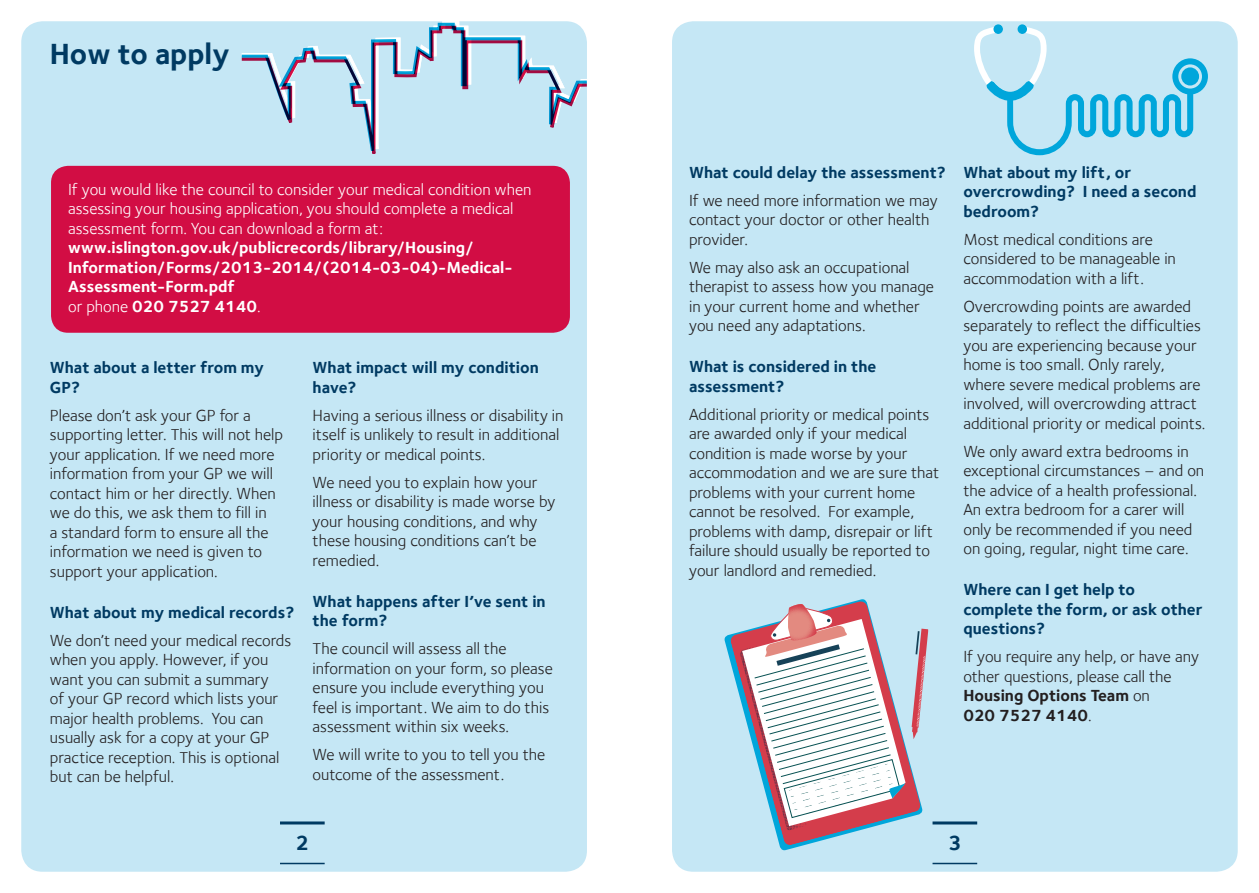
<style>
.page{position:relative;width:1259px;height:893px;background:#fff}
.page>*{position:absolute;margin:0;border:0;box-sizing:border-box;transform-origin:0 0}
.t1{font:700 30px "Foundry Sterling";color:#003a62}
.t2{font:700 21px "Foundry Sterling";color:#003a62}
.t3{font:16.5px/19.5px "Foundry Sterling";color:#231f20}
.t4{font:700 16.5px/19.5px "Foundry Sterling";color:#003a62}
.t5{font:16.5px/19.5px "Foundry Sterling";color:#fff}
.t6{font:700 16.5px/19.5px "Foundry Sterling";color:#fff}
.s1{font-weight:400}
.s2{font-weight:700}
</style>
<div class="page">
<div style="left:21px;top:21px;width:566px;height:851px;background:#c5e7f5;border-radius:21px"></div>
<hr style="left:280px;top:821px;width:45px;height:3px;background:#003a62">
<hr style="left:280px;top:863px;width:45px;height:1px;background:#003a62">
<div style="left:672px;top:21px;width:565px;height:851px;background:#c5e7f5;border-radius:21px"></div>
<hr style="left:932px;top:821px;width:45px;height:3px;background:#003a62">
<hr style="left:932px;top:863px;width:45px;height:1px;background:#003a62">
<div style="left:51px;top:166px;width:519px;height:167px;background:#d20d44;border-radius:17px"></div>
<svg style="left:730px;top:601px;width:191px;height:245px"></svg>
<img style="left:740px;top:625px;width:141px;height:205px">
<svg style="left:742px;top:603px;width:163px;height:223px"></svg>
<svg style="left:911px;top:629px;width:17px;height:110px"></svg>
<svg style="left:239px;top:21px;width:331px;height:162px"></svg>
<svg style="left:240px;top:152px;width:330px;height:3px"></svg>
<svg style="left:240px;top:21px;width:347px;height:131px"></svg>
<svg style="left:974px;top:24px;width:234px;height:131px"></svg>
<h1 class="t1" style="left:50px;top:36px;width:181px">How to apply</h1>
<p class="t5" style="left:68px;top:179px;width:465px">If you would like the council to consider your medical condition when assessing your housing application, you should complete a medical assessment form. You can download a form at:</p>
<p class="t6" style="left:68px;top:238px;width:446px">www.islington.gov.uk/publicrecords/library/Housing/ Information/Forms/2013-2014/(2014-03-04)-Medical-Assessment-Form.pdf<br><span class="s1">or phone</span> 020 7527 4140<span class="s1">.</span></p>
<p class="t4" style="left:50px;top:358px;width:216px">What about a letter from my<br>GP?</p>
<p class="t3" style="left:50px;top:405px;width:235px">Please don’t ask your GP for a supporting letter. This will not help your application. If we need more information from your GP we will contact him or her directly. When we do this, we ask them to fill in<br>a standard form to ensure all the information we need is given to support your application.</p>
<p class="t4" style="left:50px;top:602px;width:246px">What about my medical records?</p>
<p class="t3" style="left:50px;top:630px;width:243px">We don’t need your medical records when you apply. However, if you want you can submit a summary<br>of your GP record which lists your major health problems. You can usually ask for a copy at your GP practice reception. This is optional but can be helpful.</p>
<p class="t4" style="left:313px;top:358px;width:228px">What impact will my condition have?</p>
<p class="t3" style="left:313px;top:406px;width:252px">Having a serious illness or disability in itself is unlikely to result in additional priority or medical points.</p>
<p class="t3" style="left:313px;top:473px;width:244px">We need you to explain how your illness or disability is made worse by your housing conditions, and why these housing conditions can’t be remedied.</p>
<p class="t4" style="left:313px;top:591px;width:234px">What happens after I’ve sent in the form?</p>
<p class="t3" style="left:313px;top:639px;width:242px">The council will assess all the information on your form, so please ensure you include everything you feel is important. We aim to do this assessment within six weeks.</p>
<p class="t3" style="left:313px;top:745px;width:234px">We will write to you to tell you the outcome of the assessment.</p>
<p class="t4" style="left:689px;top:162px;width:258px">What could delay the assessment?</p>
<p class="t3" style="left:689px;top:190px;width:250px">If we need more information we may contact your doctor or other health provider.</p>
<p class="t3" style="left:689px;top:257px;width:246px">We may also ask an occupational therapist to assess how you manage in your current home and whether you need any adaptations.</p>
<p class="t4" style="left:689px;top:357px;width:189px">What is considered in the assessment?</p>
<p class="t3" style="left:689px;top:404px;width:252px">Additional priority or medical points are awarded only if your medical condition is made worse by your accommodation and we are sure that problems with your current home cannot be resolved. For example, problems with damp, disrepair or lift failure should usually be reported to your landlord and remedied.</p>
<p class="t4" style="left:963px;top:162px;width:235px">What about my lift, or overcrowding? I need a second bedroom?</p>
<p class="t3" style="left:963px;top:229px;width:214px">Most medical conditions are considered to be manageable in accommodation with a lift.</p>
<p class="t3" style="left:963px;top:296px;width:244px">Overcrowding points are awarded separately to reflect the difficulties you are experiencing because your home is too small. Only rarely, where severe medical problems are involved, will overcrowding attract additional priority or medical points.</p>
<p class="t3" style="left:963px;top:441px;width:242px">We only award extra bedrooms in exceptional circumstances – and on the advice of a health professional.<br>An extra bedroom for a carer will only be recommended if you need on going, regular, night time care.</p>
<p class="t4" style="left:963px;top:580px;width:241px">Where can I get help to complete the form, or ask other questions?</p>
<p class="t3" style="left:963px;top:647px;width:237px">If you require any help, or have any other questions, please call the<br><span class="s2">Housing Options Team</span> on<br><span class="s2">020 7527 4140</span>.</p>
<p class="t2" style="left:295px;top:830px;width:15px">2</p>
<p class="t2" style="left:948px;top:830px;width:15px">3</p>
</div>
